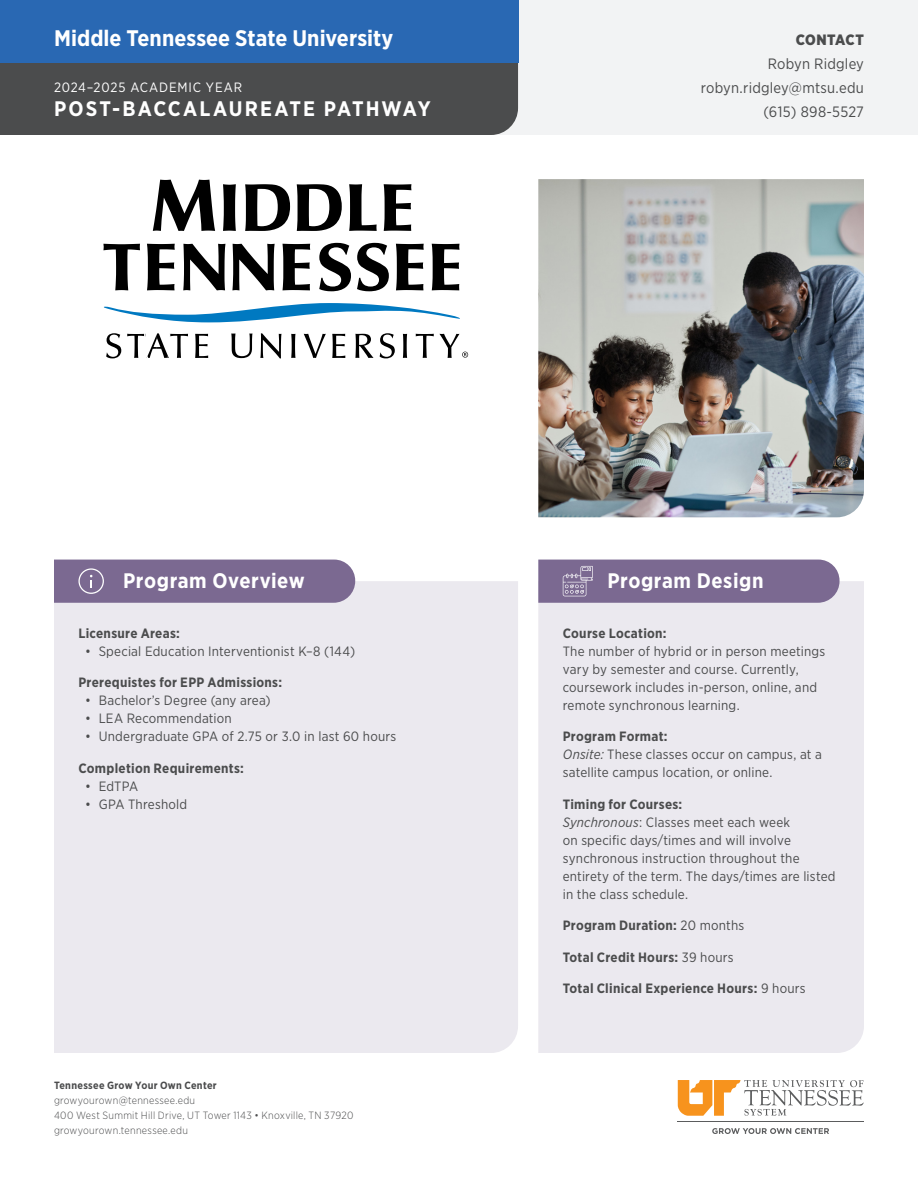
<style>
.page{position:relative;width:918px;height:1188px;background:#fff}
.page>*{position:absolute;margin:0;border:0;box-sizing:border-box;transform-origin:0 0}
.EPP_Name{font:700 22.5px "Gotham Narrow";color:#fff}
.Section_Title{font:700 21px "Gotham Narrow";letter-spacing:.025em;color:#fff}
.Academic_Year_Pathways_copy{font:700 21px "Gotham Narrow";letter-spacing:.095em;color:#fff}
.Hdr_Contact_info{font:15px "Gotham Narrow";letter-spacing:.01em;color:#4b4c4d}
.Hdr_Contact{font:900 15px "Gotham Narrow";letter-spacing:.02em;color:#4b4c4d}
.Bullet_Lvl1{font:13.5px/18px "Gotham Narrow";letter-spacing:.015em;color:#4b4c4d}
.Bullet_Lvl1-2{font:700 13.5px "Gotham Narrow";letter-spacing:.02em;color:#4b4c4d}
.Academic_Year_Pathways{font:13.5px "Gotham Narrow";letter-spacing:.065em;color:#fff}
.t1{font:300 10.5px/15px "Gotham Narrow";letter-spacing:.025em;color:#4b4c4d}
.t2{font:700 10.5px "Gotham Narrow";letter-spacing:.025em;color:#4b4c4d}
.s1{font-weight:700}
.s2{font-style:italic}
.s3{font-weight:400}
</style>
<div class="page">
<svg style="left:678px;top:1080px;width:186px;height:36px"></svg>
<hr style="left:677px;top:1122px;width:187px;height:1px;background:#5b5c5d">
<svg style="left:712px;top:1128px;width:117px;height:6px"></svg>
<div style="left:0;top:0;width:918px;height:135px;background:#f2f3f4"></div>
<div style="left:538px;top:581px;width:326px;height:472px;background:#ebe9ef"></div>
<div style="left:54px;top:581px;width:464px;height:472px;background:#ebe9ef"></div>
<div style="left:54px;top:560px;width:301px;height:43px;background:#7b6991"></div>
<svg style="left:538px;top:560px;width:302px;height:43px;background:#7f6e94"></svg>
<svg style="left:349px;top:184px;width:28px;height:47px"></svg>
<svg style="left:384px;top:184px;width:27px;height:47px"></svg>
<svg style="left:297px;top:184px;width:45px;height:47px"></svg>
<svg style="left:153px;top:180px;width:62px;height:51px"></svg>
<svg style="left:245px;top:184px;width:45px;height:47px"></svg>
<svg style="left:223px;top:184px;width:13px;height:47px"></svg>
<svg style="left:103px;top:244px;width:37px;height:46px"></svg>
<svg style="left:147px;top:244px;width:28px;height:46px"></svg>
<svg style="left:183px;top:244px;width:42px;height:46px"></svg>
<svg style="left:232px;top:244px;width:43px;height:46px"></svg>
<svg style="left:283px;top:244px;width:27px;height:46px"></svg>
<svg style="left:319px;top:243px;width:32px;height:48px"></svg>
<svg style="left:357px;top:243px;width:32px;height:48px"></svg>
<svg style="left:396px;top:244px;width:28px;height:46px"></svg>
<svg style="left:432px;top:244px;width:27px;height:46px"></svg>
<svg style="left:380px;top:333px;width:15px;height:25px"></svg>
<svg style="left:403px;top:334px;width:4px;height:24px"></svg>
<svg style="left:355px;top:334px;width:19px;height:24px"></svg>
<svg style="left:195px;top:334px;width:13px;height:24px"></svg>
<svg style="left:231px;top:333px;width:21px;height:25px"></svg>
<svg style="left:260px;top:333px;width:21px;height:25px"></svg>
<svg style="left:291px;top:334px;width:4px;height:24px"></svg>
<svg style="left:304px;top:334px;width:22px;height:24px"></svg>
<svg style="left:332px;top:334px;width:13px;height:24px"></svg>
<svg style="left:106px;top:333px;width:15px;height:25px"></svg>
<svg style="left:127px;top:333px;width:61px;height:25px"></svg>
<svg style="left:104px;top:303px;width:356px;height:19px"></svg>
<svg style="left:416px;top:334px;width:52px;height:24px"></svg>
<div style="left:0;top:63px;width:518px;height:72px;background:#4b4c4d"></div>
<div style="left:0;top:0;width:518px;height:63px;background:#2968b3"></div>
<img style="left:538px;top:179px;width:326px;height:338px">
<p class="EPP_Name" style="left:54px;top:24px;width:341px">Middle Tennessee State University</p>
<p class="Academic_Year_Pathways" style="left:54px;top:79px;width:190px">2024–2025 ACADEMIC YEAR</p>
<p class="Academic_Year_Pathways_copy" style="left:54px;top:95px;width:378px">POST-BACCALAUREATE PATHWAY</p>
<p class="Hdr_Contact" style="left:796px;top:29px;width:70px">CONTACT</p>
<p class="Hdr_Contact_info" style="left:768px;top:54px;width:98px">Robyn Ridgley</p>
<p class="Hdr_Contact_info" style="left:701px;top:78px;width:165px">robyn.ridgley@mtsu.edu</p>
<p class="Hdr_Contact_info" style="left:764px;top:102px;width:102px">(615) 898-5527</p>
<p class="Section_Title" style="left:123px;top:567px;width:183px">Program Overview</p>
<p class="Section_Title" style="left:608px;top:567px;width:158px">Program Design</p>
<p class="Bullet_Lvl1-2" style="left:78px;top:624px;width:103px">Licensure Areas:</p>
<p class="Bullet_Lvl1" style="left:85px;top:642px;width:272px">• Special Education Interventionist K–8 (144)</p>
<p class="Bullet_Lvl1-2" style="left:78px;top:674px;width:205px">Prerequistes for EPP Admissions:</p>
<p class="Bullet_Lvl1" style="left:85px;top:691px;width:187px">• Bachelor’s Degree (any area)</p>
<p class="Bullet_Lvl1" style="left:85px;top:709px;width:148px">• LEA Recommendation</p>
<p class="Bullet_Lvl1" style="left:85px;top:727px;width:313px">• Undergraduate GPA of 2.75 or 3.0 in last 60 hours</p>
<p class="Bullet_Lvl1-2" style="left:78px;top:759px;width:167px">Completion Requirements:</p>
<p class="Bullet_Lvl1" style="left:85px;top:777px;width:55px">• EdTPA</p>
<p class="Bullet_Lvl1" style="left:85px;top:795px;width:104px">• GPA Threshold</p>
<p class="t2" style="left:54px;top:1079px;width:164px">Tennessee Grow Your Own Center</p>
<p class="t1" style="left:54px;top:1093px;width:301px">growyourown@tennessee.edu<br>400 West Summit Hill Drive, UT Tower 1143 • Knoxville, TN 37920 growyourown.tennessee.edu</p>
<p class="Bullet_Lvl1" style="left:563px;top:624px;width:264px"><span class="s1">Course Location:<br></span>The number of hybrid or in person meetings vary by semester and course. Currently, coursework includes in-person, online, and remote synchronous learning.</p>
<p class="Bullet_Lvl1" style="left:563px;top:727px;width:261px"><span class="s1">Program Format:<br></span><span class="s2">Onsite:</span> These classes occur on campus, at a satellite campus location, or online.</p>
<p class="Bullet_Lvl1" style="left:563px;top:795px;width:274px"><span class="s1">Timing for Courses:<br></span><span class="s2">Synchronous</span>: Classes meet each week<br>on specific days/times and will involve synchronous instruction throughout the entirety of the term. The days/times are listed in the class schedule.</p>
<p class="Bullet_Lvl1-2" style="left:563px;top:917px;width:183px">Program Duration: <span class="s3">20 months</span></p>
<p class="Bullet_Lvl1-2" style="left:563px;top:948px;width:172px">Total Credit Hours: <span class="s3">39 hours</span></p>
<p class="Bullet_Lvl1-2" style="left:563px;top:980px;width:244px">Total Clinical Experience Hours: <span class="s3">9 hours</span></p>
</div>
